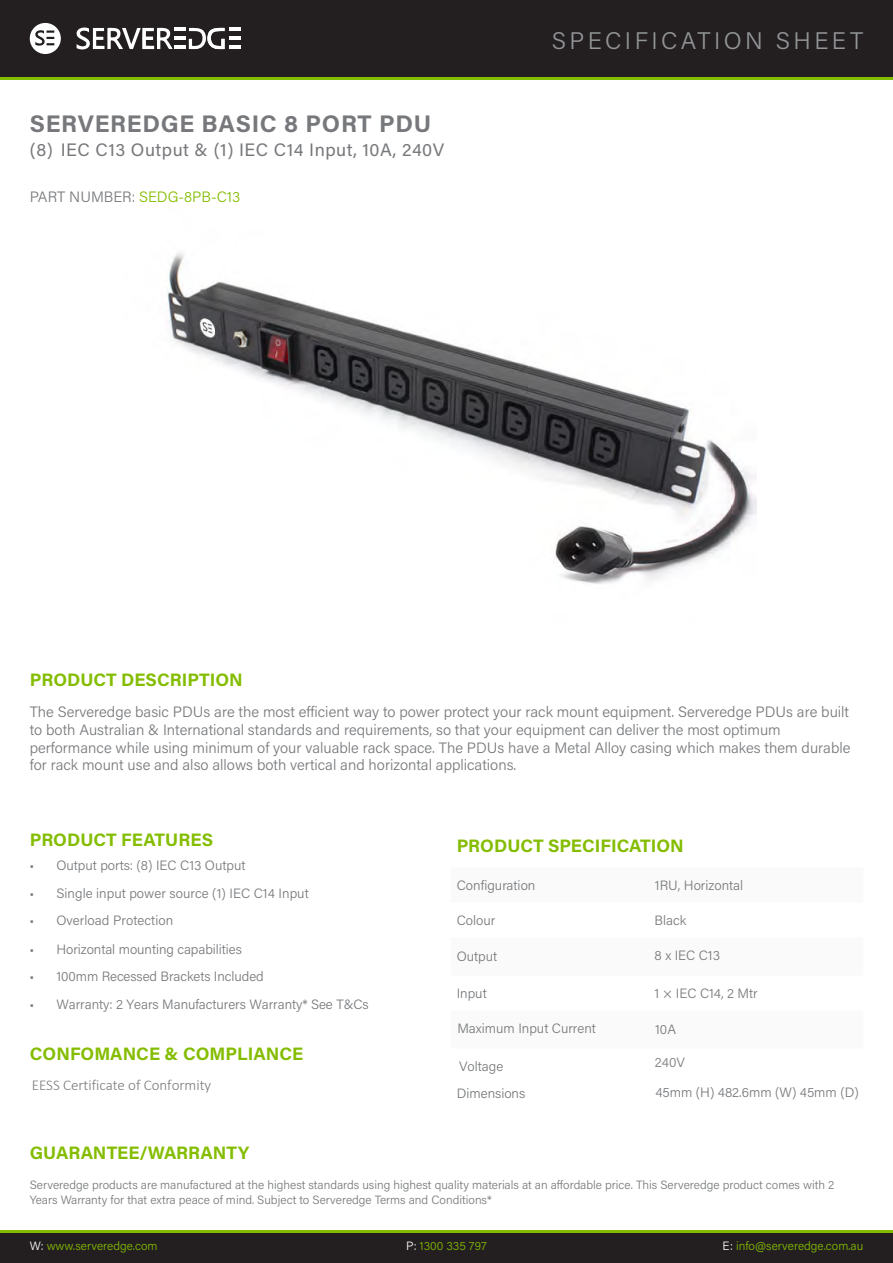
<style>
.page{position:relative;width:893px;height:1263px;background:#fff}
.page>*{position:absolute;margin:0;border:0;box-sizing:border-box;transform-origin:0 0}
.t1{font:700 24px "Acumin Pro";letter-spacing:.03em;color:#76787b}
.t2{font:300 24px "Acumin Pro";letter-spacing:.14em;color:#939598}
.Acumin_Pro{font:700 18px "Acumin Pro";color:#84bd00}
.t3{font:18px "Acumin Pro";letter-spacing:.03em;color:#76787b}
.Acumin_Pro-2{font:300 15px/17.7px "Acumin Pro";color:#76787b}
.t4{font:300 15px "Calibri";letter-spacing:-.005em;color:#77797b}
.t5{font:300 15px "Acumin Pro";color:#84bd00}
.t6{font:300 13.5px "Acumin Pro";color:#76787b}
.t7{font:300 13.5px "Acumin Pro";color:#77797b}
.Acumin_Pro-3{font:300 12px/14.4px "Acumin Pro";color:#76787b}
.t8{font:300 12px "Acumin Pro";color:#84bd00}
.s1{color:#76787b}
.s2{color:#fff}
</style>
<div class="page">
<img style="left:167px;top:252px;width:590px;height:332px">
<div style="left:0;top:0;width:893px;height:77px;background:#231f20"></div>
<hr style="left:0;top:77px;width:893px;height:3px;background:#84bd00">
<svg style="left:77px;top:27px;width:163px;height:22px"></svg>
<svg style="left:30px;top:23px;width:31px;height:31px"></svg>
<div style="left:0;top:1233px;width:893px;height:30px;background:#231f20"></div>
<hr style="left:0;top:1230px;width:893px;height:3px;background:#84bd00">
<p class="t1" style="left:30px;top:107px;width:403px">SERVEREDGE BASIC 8 PORT PDU</p>
<p class="t3" style="left:30px;top:137px;width:416px">(8) IEC C13 Output &amp; (1) IEC C14 Input, 10A, 240V</p>
<p class="t5" style="left:30px;top:186px;width:212px"><span class="s1">PART NUMBER:</span> SEDG-8PB-C13</p>
<h1 class="t2" style="left:552px;top:24px;width:313px">SPECIFICATION SHEET</h1>
<p class="Acumin_Pro" style="left:30px;top:667px;width:214px">PRODUCT DESCRIPTION</p>
<p class="Acumin_Pro-2" style="left:30px;top:702px;width:822px">The Serveredge basic PDUs are the most efficient way to power protect your rack mount equipment. Serveredge PDUs are built to both Australian &amp; International standards and requirements, so that your equipment can deliver the most optimum performance while using minimum of your valuable rack space. The PDUs have a Metal Alloy casing which makes them durable for rack mount use and also allows both vertical and horizontal applications.</p>
<p class="Acumin_Pro" style="left:30px;top:827px;width:185px">PRODUCT FEATURES</p>
<p class="t6" style="left:29px;top:856px;width:218px">• Output ports: (8) IEC C13 Output</p>
<p class="t6" style="left:29px;top:884px;width:281px">• Single input power source (1) IEC C14 Input</p>
<p class="t6" style="left:29px;top:911px;width:145px">• Overload Protection</p>
<p class="t6" style="left:29px;top:940px;width:214px">• Horizontal mounting capabilities</p>
<p class="t6" style="left:29px;top:967px;width:236px">• 100mm Recessed Brackets Included</p>
<p class="t6" style="left:29px;top:995px;width:341px">• Warranty: 2 Years Manufacturers Warranty* See T&amp;Cs</p>
<p class="Acumin_Pro" style="left:30px;top:1041px;width:275px">CONFOMANCE &amp; COMPLIANCE</p>
<p class="t4" style="left:32px;top:1075px;width:181px">EESS Certificate of Conformity</p>
<p class="Acumin_Pro" style="left:457px;top:833px;width:229px">PRODUCT SPECIFICATION</p>
<p class="t6" style="left:457px;top:876px;width:80px">Configuration</p>
<p class="t6" style="left:655px;top:876px;width:90px">1RU, Horizontal</p>
<p class="t6" style="left:457px;top:911px;width:40px">Colour</p>
<p class="t6" style="left:655px;top:911px;width:33px">Black</p>
<p class="t6" style="left:457px;top:947px;width:42px">Output</p>
<p class="t6" style="left:655px;top:946px;width:67px">8 x IEC C13</p>
<p class="t6" style="left:457px;top:984px;width:32px">Input</p>
<p class="t6" style="left:655px;top:984px;width:105px">1 × IEC C14, 2 Mtr</p>
<p class="t7" style="left:457px;top:1019px;width:140px">Maximum Input Current</p>
<p class="t7" style="left:655px;top:1019px;width:22px">10A</p>
<p class="t7" style="left:459px;top:1057px;width:46px">Voltage</p>
<p class="t7" style="left:655px;top:1053px;width:32px">240V</p>
<p class="t6" style="left:655px;top:1083px;width:205px">45mm (H) 482.6mm (W) 45mm (D)</p>
<p class="t6" style="left:457px;top:1084px;width:70px">Dimensions</p>
<p class="Acumin_Pro" style="left:30px;top:1140px;width:221px">GUARANTEE/WARRANTY</p>
<p class="Acumin_Pro-3" style="left:30px;top:1177px;width:806px">Serveredge products are manufactured at the highest standards using highest quality materials at an affordable price. This Serveredge product comes with 2<br>Years Warranty for that extra peace of mind. Subject to Serveredge Terms and Conditions*</p>
<p class="t8" style="left:30px;top:1238px;width:129px"><span class="s2">W:</span> www.serveredge.com</p>
<p class="t8" style="left:406px;top:1238px;width:82px"><span class="s2">P:</span> 1300 335 797</p>
<p class="t8" style="left:723px;top:1238px;width:142px"><span class="s2">E:</span> info@serveredge.com.au</p>
</div>
